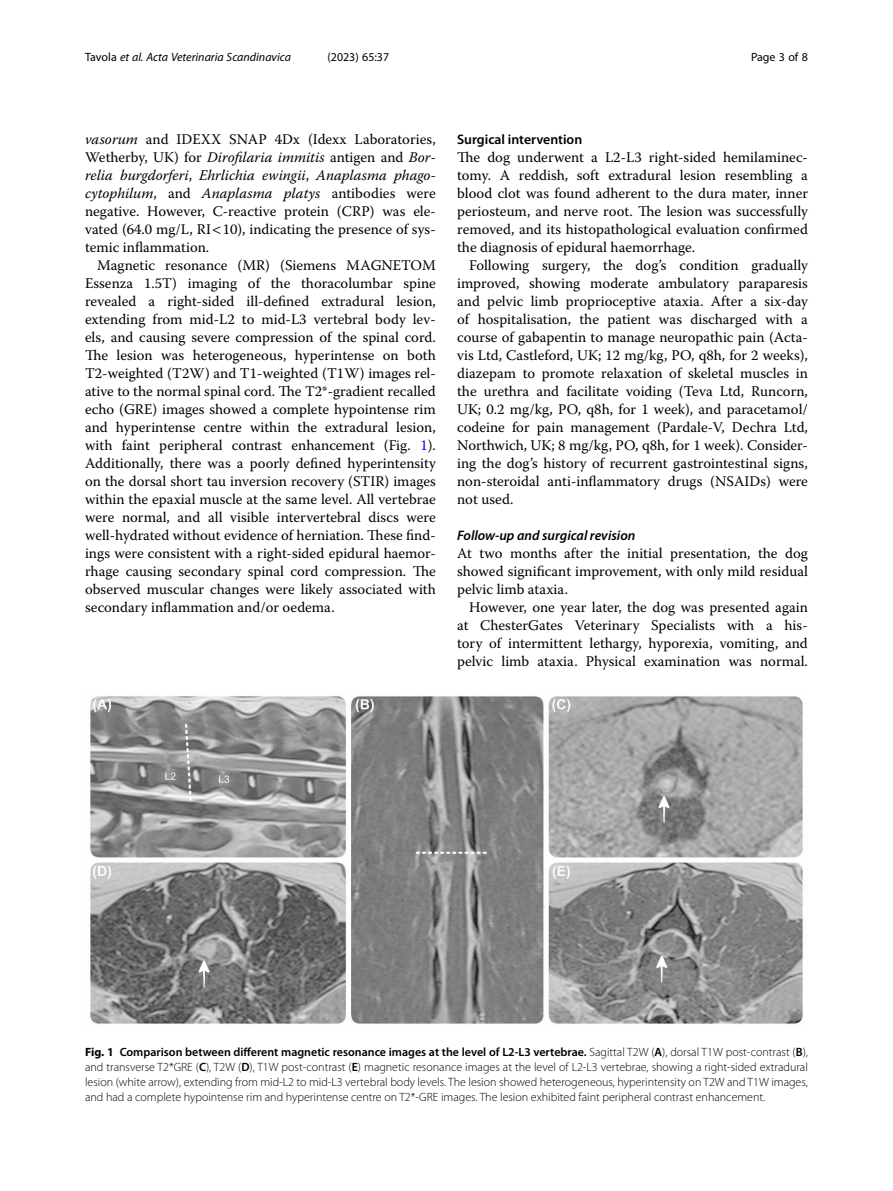
<style>
.page{position:relative;width:893px;height:1191px;background:#fff}
.page>*{position:absolute;margin:0;border:0;box-sizing:border-box;transform-origin:0 0}
.Body_Text_Indent{font:14.7px/18px "Warnock Pro";color:#000;text-align:justify}
.Body_Text{font:14.7px/18px "Warnock Pro";color:#000;text-align:justify}
.Head_3{font:italic 600 13.8px "Myriad Pro";color:#000}
.Head_2{font:600 13.8px "Myriad Pro";color:#000}
.Figure_Caption{font:300 12px/15px "Myriad Pro";color:#000;text-align:justify}
.t1{font:italic 12px "Myriad Pro";color:#000}
.t2{font:12px "Myriad Pro";color:#000}
.s1{font-style:normal}
.s2{font-style:italic}
.s3{color:#00f}
.s4{font-weight:700}
.s5{font-weight:600}
</style>
<div class="page">
<img style="left:90px;top:696px;width:713px;height:328px">
<p class="t1" style="left:85px;top:50px;width:207px"><span class="s1">Tavola</span> et al. Acta Veterinaria Scandinavica</p>
<p class="t2" style="left:327px;top:50px;width:63px">(2023) 65:37</p>
<p class="t2" style="left:751px;top:50px;width:58px">Page 3 of 8</p>
<p class="Body_Text_Indent" style="left:85px;top:130px;width:352px"><span class="s2">vasorum</span> and IDEXX SNAP 4Dx (Idexx Laboratories, Wetherby, UK) for <span class="s2">Dirofilaria immitis</span> antigen and <span class="s2">Bor&shy;relia burgdorferi</span>, <span class="s2">Ehrlichia ewingii</span>, <span class="s2">Anaplasma phago&shy;cytophilum</span>, and <span class="s2">Anaplasma platys</span> antibodies were negative. However, C-reactive protein (CRP) was ele&shy;vated (64.0 mg/L, RI 10), indicating the presence of sys&shy;temic inflammation.</p>
<p class="Body_Text_Indent" style="left:85px;top:256px;width:352px;text-indent:12px">Magnetic resonance (MR) (Siemens MAGNETOM Essenza 1.5T) imaging of the thoracolumbar spine revealed a right-sided ill-defined extradural lesion, extending from mid-L2 to mid-L3 vertebral body lev&shy;els, and causing severe compression of the spinal cord.<br>The lesion was heterogeneous, hyperintense on both T2-weighted (T2W) and T1-weighted (T1W) images rel&shy;ative to the normal spinal cord. The T2*-gradient recalled echo (GRE) images showed a complete hypointense rim and hyperintense centre within the extradural lesion, with faint peripheral contrast enhancement (Fig. <span class="s3">1</span>).<br>Additionally, there was a poorly defined hyperintensity on the dorsal short tau inversion recovery (STIR) images within the epaxial muscle at the same level. All vertebrae were normal, and all visible intervertebral discs were well-hydrated without evidence of herniation. These find&shy;ings were consistent with a right-sided epidural haemor&shy;rhage causing secondary spinal cord compression. The observed muscular changes were likely associated with secondary inflammation and/or oedema.</p>
<p class="Head_2" style="left:457px;top:131px;width:127px">Surgical intervention</p>
<p class="Body_Text" style="left:457px;top:148px;width:352px">The dog underwent a L2-L3 right-sided hemilaminec&shy;tomy. A reddish, soft extradural lesion resembling a blood clot was found adherent to the dura mater, inner periosteum, and nerve root. The lesion was successfully removed, and its histopathological evaluation confirmed the diagnosis of epidural haemorrhage.</p>
<p class="Body_Text_Indent" style="left:457px;top:256px;width:352px;text-indent:12px">Following surgery, the dog’s condition gradually improved, showing moderate ambulatory paraparesis and pelvic limb proprioceptive ataxia. After a six-day of hospitalisation, the patient was discharged with a course of gabapentin to manage neuropathic pain (Acta&shy;vis Ltd, Castleford, UK; 12 mg/kg, PO, q8h, for 2 weeks), diazepam to promote relaxation of skeletal muscles in the urethra and facilitate voiding (Teva Ltd, Runcorn, UK; 0.2 mg/kg, PO, q8h, for 1 week), and paracetamol/ codeine for pain management (Pardale-V, Dechra Ltd, Northwich, UK; 8 mg/kg, PO, q8h, for 1 week). Consider&shy;ing the dog’s history of recurrent gastrointestinal signs, non-steroidal anti-inflammatory drugs (NSAIDs) were not used.</p>
<p class="Head_3" style="left:457px;top:527px;width:180px">Follow-up and surgical revision</p>
<p class="Body_Text" style="left:457px;top:544px;width:352px">At two months after the initial presentation, the dog showed significant improvement, with only mild residual pelvic limb ataxia.</p>
<p class="Body_Text_Indent" style="left:457px;top:598px;width:352px;text-indent:12px">However, one year later, the dog was presented again at ChesterGates Veterinary Specialists with a his&shy;tory of intermittent lethargy, hyporexia, vomiting, and pelvic limb ataxia. Physical examination was normal.</p>
<p class="Figure_Caption" style="left:85px;top:1044px;width:724px"><span class="s4">Fig. 1</span> <span class="s5">Comparison between different magnetic resonance images at the level of L2-L3 vertebrae.</span> Sagittal T2W (<span class="s5">A</span>), dorsal T1W post-contrast (<span class="s5">B</span>), and transverse T2*GRE (<span class="s5">C</span>), T2W (<span class="s5">D</span>), T1W post-contrast (<span class="s5">E</span>) magnetic resonance images at the level of L2-L3 vertebrae, showing a right-sided extradural lesion (white arrow), extending from mid-L2 to mid-L3 vertebral body levels. The lesion showed heterogeneous, hyperintensity on T2W and T1W images, and had a complete hypointense rim and hyperintense centre on T2*-GRE images. The lesion exhibited faint peripheral contrast enhancement.</p>
</div>
